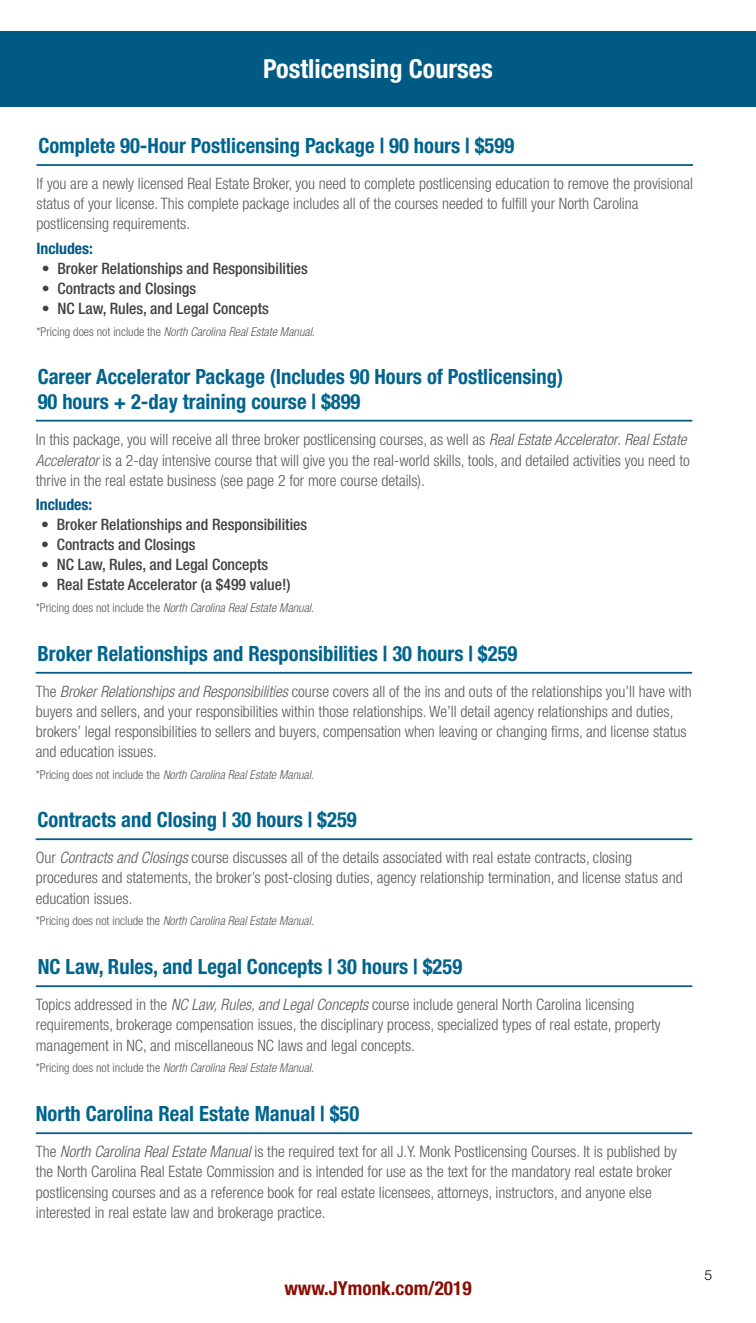
<style>
.page{position:relative;width:756px;height:1323px;background:#fff}
.page>*{position:absolute;margin:0;border:0;box-sizing:border-box;transform-origin:0 0}
.t1{font:700 condensed 26.25px "Helvetica Neue LT Std";color:#fff}
.t2{font:700 condensed 21px/24.5px "Helvetica Neue LT Std";color:#00648e}
.t3{font:700 condensed 19.25px "Helvetica Neue LT Std";color:#8b0e04}
.t4{font:300 condensed 15.75px/20.1px "Helvetica Neue LT Std";color:#58595b}
.t5{font:500 condensed 15.75px "Helvetica Neue LT Std";color:#414042}
.t6{font:700 condensed 15.75px "Helvetica Neue LT Std";color:#005a85}
.t7{font:300 14px "Helvetica Neue LT Std";color:#000}
.t8{font:italic 300 condensed 12.25px "Helvetica Neue LT Std";color:#58595b}
.s1{font-style:normal}
.s2{font-style:italic}
</style>
<div class="page">
<div style="left:0;top:31px;width:756px;height:75px;background:#005a84"></div>
<hr style="left:36px;top:985px;width:656px;height:2px;background:#005a84">
<hr style="left:36px;top:838px;width:656px;height:2px;background:#005a84">
<hr style="left:36px;top:672px;width:656px;height:2px;background:#005a84">
<hr style="left:37px;top:164px;width:656px;height:2px;background:#005a84">
<hr style="left:36px;top:1132px;width:656px;height:2px;background:#005a84">
<hr style="left:36px;top:420px;width:656px;height:2px;background:#005a84">
<h1 class="t1" style="left:263px;top:53px;width:231px">Postlicensing Courses</h1>
<h2 class="t2" style="left:38px;top:133px;width:477px">Complete 90-Hour Postlicensing Package | 90 hours | $599</h2>
<p class="t4" style="left:37px;top:173px;width:658px">If you are a newly licensed Real Estate Broker, you need to complete postlicensing education to remove the provisional status of your license. This complete package includes all of the courses needed to fulfill your North Carolina postlicensing requirements.</p>
<p class="t6" style="left:37px;top:238px;width:58px">Includes:</p>
<p class="t5" style="left:42px;top:259px;width:268px">• Broker Relationships and Responsibilities</p>
<p class="t5" style="left:42px;top:279px;width:156px">• Contracts and Closings</p>
<p class="t5" style="left:42px;top:299px;width:229px">• NC Law, Rules, and Legal Concepts</p>
<p class="t8" style="left:37px;top:324px;width:280px"><span class="s1">*Pricing does not include the</span> North Carolina Real Estate Manual<span class="s1">.</span></p>
<h2 class="t2" style="left:38px;top:364px;width:527px">Career Accelerator Package (Includes 90 Hours of Postlicensing)<br>90 hours + 2-day training course | $899</h2>
<p class="t4" style="left:36px;top:430px;width:656px">In this package, you will receive all three broker postlicensing courses, as well as <span class="s2">Real Estate Accelerator</span>. <span class="s2">Real Estate<br>Accelerator</span> is a 2-day intensive course that will give you the real-world skills, tools, and detailed activities you need to thrive in the real estate business (see page 2 for more course details).</p>
<p class="t6" style="left:36px;top:495px;width:58px">Includes:</p>
<p class="t5" style="left:41px;top:515px;width:268px">• Broker Relationships and Responsibilities</p>
<p class="t5" style="left:41px;top:535px;width:156px">• Contracts and Closings</p>
<p class="t5" style="left:41px;top:555px;width:229px">• NC Law, Rules, and Legal Concepts</p>
<p class="t5" style="left:41px;top:575px;width:251px">• Real Estate Accelerator (a $499 value!)</p>
<p class="t8" style="left:36px;top:601px;width:280px"><span class="s1">*Pricing does not include the</span> North Carolina Real Estate Manual<span class="s1">.</span></p>
<h2 class="t2" style="left:38px;top:641px;width:481px">Broker Relationships and Responsibilities | 30 hours | $259</h2>
<p class="t4" style="left:36px;top:681px;width:658px">The <span class="s2">Broker Relationships and Responsibilities</span> course covers all of the ins and outs of the relationships you’ll have with buyers and sellers, and your responsibilities within those relationships. We’ll detail agency relationships and duties, brokers’ legal responsibilities to sellers and buyers, compensation when leaving or changing firms, and license status and education issues.</p>
<p class="t8" style="left:36px;top:767px;width:280px"><span class="s1">*Pricing does not include the</span> North Carolina Real Estate Manual<span class="s1">.</span></p>
<h2 class="t2" style="left:38px;top:807px;width:321px">Contracts and Closing | 30 hours | $259</h2>
<p class="t4" style="left:36px;top:848px;width:649px">Our <span class="s2">Contracts and Closings</span> course discusses all of the details associated with real estate contracts, closing procedures and statements, the broker’s post-closing duties, agency relationship termination, and license status and education issues.</p>
<p class="t8" style="left:36px;top:914px;width:280px"><span class="s1">*Pricing does not include the</span> North Carolina Real Estate Manual<span class="s1">.</span></p>
<h2 class="t2" style="left:38px;top:954px;width:426px">NC Law, Rules, and Legal Concepts | 30 hours | $259</h2>
<p class="t4" style="left:36px;top:995px;width:626px">Topics addressed in the <span class="s2">NC Law, Rules, and Legal Concepts</span> course include general North Carolina licensing requirements, brokerage compensation issues, the disciplinary process, specialized types of real estate, property management in NC, and miscellaneous NC laws and legal concepts.</p>
<p class="t8" style="left:36px;top:1061px;width:280px"><span class="s1">*Pricing does not include the</span> North Carolina Real Estate Manual<span class="s1">.</span></p>
<h2 class="t2" style="left:36px;top:1101px;width:325px">North Carolina Real Estate Manual | $50</h2>
<p class="t4" style="left:36px;top:1142px;width:643px">The <span class="s2">North Carolina Real Estate Manual</span> is the required text for all J.Y. Monk Postlicensing Courses. It is published by the North Carolina Real Estate Commission and is intended for use as the text for the mandatory real estate broker postlicensing courses and as a reference book for real estate licensees, attorneys, instructors, and anyone else interested in real estate law and brokerage practice.</p>
<p class="t3" style="left:284px;top:1276px;width:189px">www.JYmonk.com/2019</p>
<p class="t7" style="left:704px;top:1267px;width:9px">5</p>
</div>
